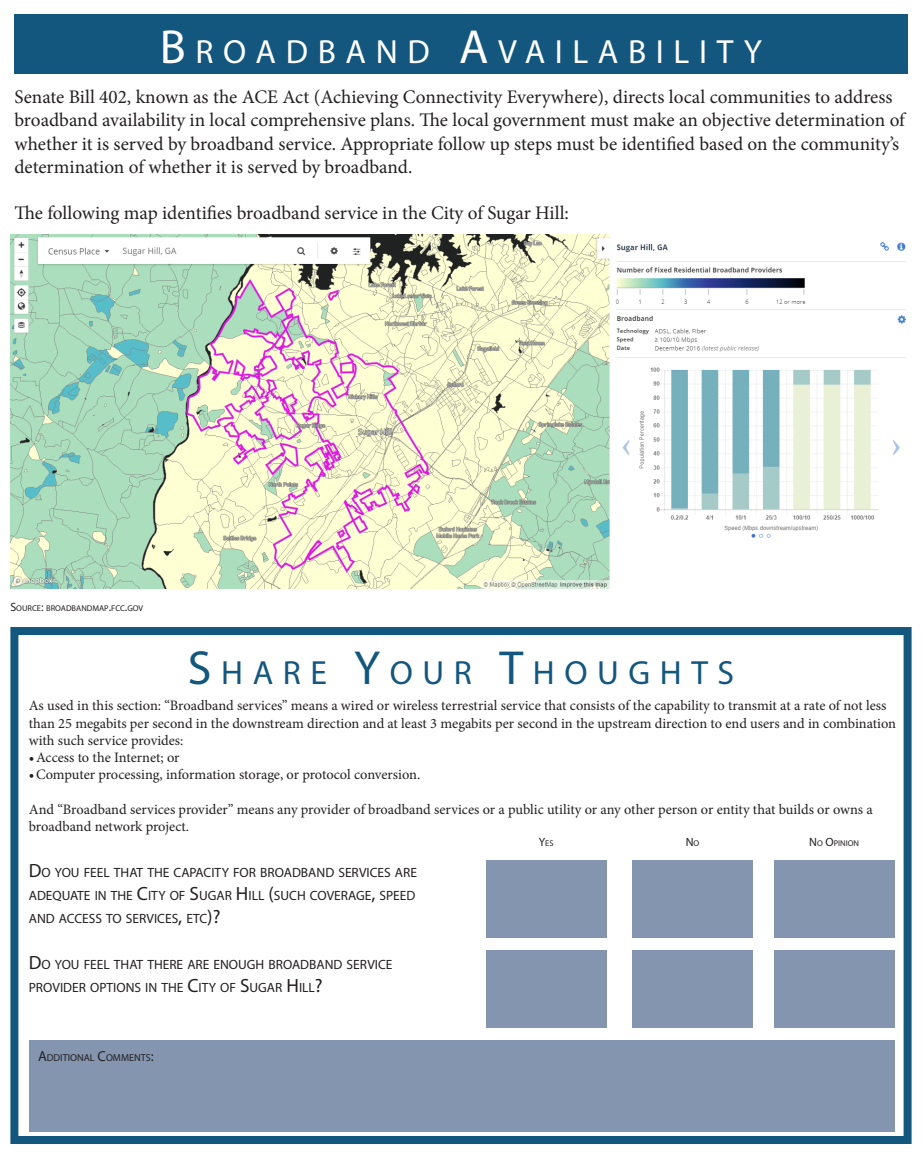
<style>
.page{position:relative;width:922px;height:1152px;background:#fff}
.page>*{position:absolute;margin:0;border:0;box-sizing:border-box;transform-origin:0 0}
.t1{font:33.6px "Myriad Pro";letter-spacing:.285em;color:#fff}
.t2{font:33.6px "Myriad Pro";letter-spacing:.285em;color:#13567e}
.t3{font:19.2px/23px "Minion Pro";color:#231f20}
.t4{font:14.4px/17.3px "Minion Pro";color:#231f20}
.t5{font:13.44px/23px "Myriad Pro";color:#231f20;text-align:justify}
.t6{font:12px "Myriad Pro";color:#231f20}
.t7{font:10.08px "Myriad Pro";color:#231f20}
.t8{font:8.4px "Myriad Pro";color:#231f20}
.s1{font-size:48px}
.s2{font-size:12px}
.s3{font-size:19.2px}
.s4{font-size:8.4px}
.s5{font-size:14.4px}
</style>
<div class="page">
<div style="left:14px;top:14px;width:893px;height:59px;background:#13567e"></div>
<div style="left:29px;top:1040px;width:865px;height:92px;background:#8495b0"></div>
<div style="left:10px;top:627px;width:901px;height:517px;border:8px solid #13567e"></div>
<div style="left:486px;top:860px;width:120px;height:78px;background:#8495b0"></div>
<div style="left:632px;top:860px;width:120px;height:78px;background:#8495b0"></div>
<div style="left:774px;top:860px;width:120px;height:78px;background:#8495b0"></div>
<div style="left:486px;top:950px;width:120px;height:78px;background:#8495b0"></div>
<div style="left:632px;top:950px;width:120px;height:78px;background:#8495b0"></div>
<div style="left:774px;top:950px;width:120px;height:78px;background:#8495b0"></div>
<img style="left:10px;top:235px;width:896px;height:354px">
<p class="t1" style="left:160px;top:31px;width:604px"><span class="s1">B</span>ROADB AND <span class="s1">A</span>VAILAB ILITY</p>
<p class="t3" style="left:14px;top:86px;width:892px">Senate Bill 402, known as the ACE Act (Achieving Connectivity Everywhere), directs local communities to address broadband availability in local comprehensive plans. The local government must make an objective determination of whether it is served by broadband service. Appropriate follow up steps must be identified based on the community’s determination of whether it is served by broadband.</p>
<p class="t3" style="left:14px;top:201px;width:556px">The following map identifies broadband service in the City of Sugar Hill:</p>
<p class="t8" style="left:10px;top:603px;width:134px"><span class="s2">S</span>OURCE<span class="s2">:</span> BROADBANDMAP<span class="s2">.</span>FCC<span class="s2">.</span>GOV</p>
<p class="t2" style="left:188px;top:652px;width:545px"><span class="s1">S</span>HARE <span class="s1">Y</span>OUR <span class="s1">T</span>HOUGHTS</p>
<p class="t4" style="left:29px;top:697px;width:869px">As used in this section: “Broadband services” means a wired or wireless terrestrial service that consists of the capability to transmit at a rate of not less than 25 megabits per second in the downstream direction and at least 3 megabits per second in the upstream direction to end users and in combination with such service provides:</p>
<p class="t4" style="left:29px;top:749px;width:152px">•Access to the Internet; or</p>
<p class="t4" style="left:29px;top:766px;width:393px">•Computer processing, information storage, or protocol conversion.</p>
<p class="t4" style="left:29px;top:801px;width:845px">And “Broadband services provider” means any provider of broadband services or a public utility or any other person or entity that builds or owns a broadband network project.</p>
<p class="t5" style="left:29px;top:861px;width:389px"><span class="s3">D</span>O YOU FEEL THAT THE CAPACITY FOR BROADBAND SERVICES ARE ADEQUATE IN THE <span class="s3">C</span>ITY OF <span class="s3">S</span>UGAR <span class="s3">H</span> ILL <span class="s3">(</span>SUCH COVERAGE<span class="s3">,</span> SPEED AND ACCESS TO SERVICES<span class="s3">,</span> ETC<span class="s3">)?</span></p>
<p class="t5" style="left:29px;top:953px;width:365px"><span class="s3">D</span>O YOU FEEL THAT THERE ARE ENOUGH BROADBAND SERVICE<br>PROVIDER OPTIONS IN THE <span class="s3">C</span>ITY OF <span class="s3">S</span>UGAR <span class="s3">H</span> ILL<span class="s3">?</span></p>
<p class="t8" style="left:538px;top:838px;width:16px"><span class="s2">Y</span>ES</p>
<p class="t6" style="left:685px;top:834px;width:15px">N<span class="s4">O</span></p>
<p class="t8" style="left:809px;top:838px;width:51px"><span class="s2">N</span>O <span class="s2">O</span>PINION</p>
<p class="t7" style="left:38px;top:1052px;width:117px"><span class="s5">A</span>DDITIONAL <span class="s5">C</span>OMMENTS<span class="s5">:</span></p>
</div>
